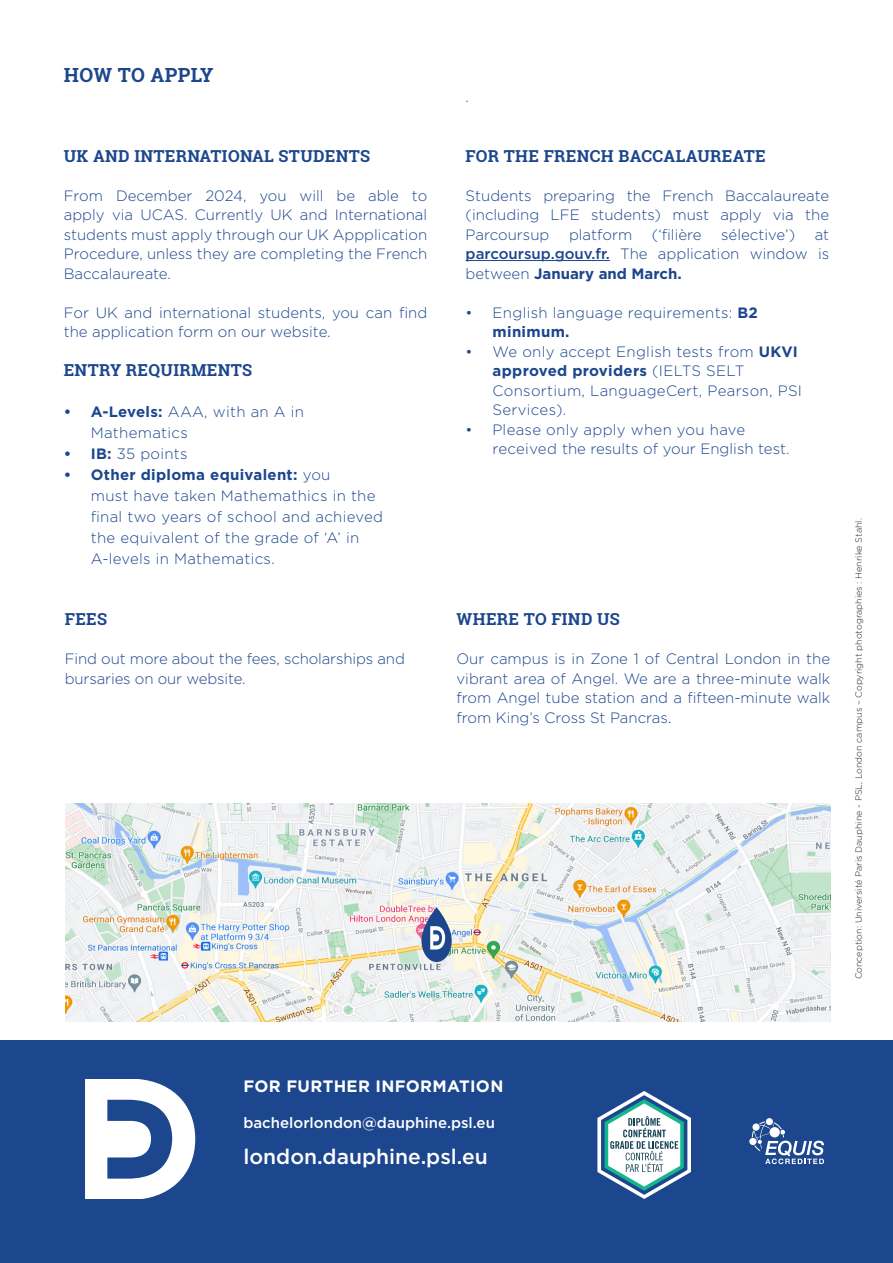
<style>
.page{position:relative;width:893px;height:1263px;background:#fff}
.page>*{position:absolute;margin:0;border:0;box-sizing:border-box;transform-origin:0 0}
.Titre_partie{font:500 21px "Gotham";color:#fff}
.Titre_partie-2{font:700 19.5px "Roboto Slab";letter-spacing:.02em;color:#1c468d}
.Titre_partie-3{font:700 16.5px "Roboto Slab";letter-spacing:.02em;color:#1c468d}
.Titre_partie-4{font:700 16.5px "Gotham";letter-spacing:.02em;color:#fff}
.Titre_partie-5{font:300 15px/19.5px "Gotham";color:#1c468d;text-align:justify}
.Titre_partie-6{font:300 15px/21px "Gotham";letter-spacing:.02em;color:#1c468d}
.Titre_partie-7{font:500 15px "Gotham";color:#fff}
.t1{font:300 9px "Gotham";color:#231f20}
.s1{font-weight:700}
.s2{font-weight:500}
.s3{color:#231f20}
</style>
<div class="page">
<div style="left:0;top:1040px;width:893px;height:223px;background:#1c468d"></div>
<svg style="left:85px;top:1079px;width:110px;height:120px"></svg>
<svg style="left:597px;top:1091px;width:94px;height:108px"></svg>
<svg style="left:749px;top:1138px;width:8px;height:7px"></svg>
<div style="left:766px;top:1118px;width:7px;height:7px;background:#fff;border-radius:50%"></div>
<svg style="left:752px;top:1121px;width:72px;height:43px"></svg>
<hr style="left:466px;top:260px;width:144px;height:1px;background:#1c468d">
<img style="left:66px;top:804px;width:764px;height:218px">
<svg style="left:421px;top:907px;width:31px;height:55px"></svg>
<p class="Titre_partie-2" style="left:64px;top:62px;width:151px">HOW TO APPLY</p>
<p class="Titre_partie-3" style="left:64px;top:144px;width:308px">UK AND INTERNATIONAL STUDENTS</p>
<p class="Titre_partie-5" style="left:64px;top:185px;width:365px">From December 2024, you will be able to apply via UCAS. Currently UK and International students must apply through our UK Appplication Procedure, unless they are completing the French Baccalaureate.</p>
<p class="Titre_partie-5" style="left:64px;top:302px;width:365px">For UK and international students, you can find the application form on our website.</p>
<p class="Titre_partie-3" style="left:64px;top:359px;width:190px">ENTRY REQUIRMENTS</p>
<p class="Titre_partie-6" style="left:91px;top:401px;width:215px;text-indent:-27px"><span class="s1">• A-Levels:</span> AAA, with an A in<br>Mathematics</p>
<p class="Titre_partie-6" style="left:64px;top:443px;width:125px"><span class="s1">• IB:</span> 35 points</p>
<p class="Titre_partie-6" style="left:91px;top:464px;width:294px;text-indent:-27px"><span class="s1">• Other diploma equivalent:</span> you<br>must have taken Mathemathics in the final two years of school and achieved the equivalent of the grade of ‘A’ in A-levels in Mathematics.</p>
<p class="Titre_partie-3" style="left:65px;top:608px;width:44px">FEES</p>
<p class="Titre_partie-5" style="left:65px;top:649px;width:342px">Find out more about the fees, scholarships and bursaries on our website.</p>
<p class="Titre_partie-5" style="left:466px;top:87px;width:5px">.</p>
<p class="Titre_partie-3" style="left:466px;top:144px;width:302px">FOR THE FRENCH BACCALAUREATE</p>
<p class="Titre_partie-5" style="left:466px;top:185px;width:365px">Students preparing the French Baccalaureate (including LFE students) must apply via the Parcoursup</p>
<p class="Titre_partie-5" style="left:569px;top:224px;width:65px">platform</p>
<p class="Titre_partie-5" style="left:652px;top:224px;width:51px">(‘filière</p>
<p class="Titre_partie-5" style="left:721px;top:224px;width:75px">sélective’)</p>
<p class="Titre_partie-5" style="left:466px;top:224px;width:365px;text-indent:349px">at <span class="s2">parcoursup.gouv.fr.</span> The application window is between <span class="s1">January and March.</span></p>
<p class="Titre_partie-6" style="left:493px;top:302px;width:267px;line-height:19.5px;text-indent:-27px">• English language requirements: <span class="s1">B2 minimum.</span></p>
<p class="Titre_partie-6" style="left:493px;top:341px;width:311px;line-height:19.5px;text-indent:-27px">• We only accept English tests from <span class="s1">UKVI approved providers</span> (IELTS SELT<br>Consortium, LanguageCert, Pearson, PSI<br>Services).</p>
<p class="Titre_partie-5" style="left:493px;top:419px;width:298px;text-indent:-27px">• Please only apply when you have received the results of your English test.</p>
<p class="Titre_partie-3" style="left:457px;top:608px;width:165px">WHERE TO FIND US</p>
<p class="Titre_partie-5" style="left:457px;top:649px;width:375px">Our campus is in Zone 1 of Central London in the vibrant area of Angel. We are a three-minute walk from Angel tube station and a fifteen-minute walk from King’s Cross St Pancras<span class="s3">.</span></p>
<p class="t1" style="left:853px;top:979px;width:463px;rotate:-90deg">Conception: Université Paris Dauphine - PSL, London campus – Copyright photographies : Henrike Stahl.</p>
<p class="Titre_partie-4" style="left:243px;top:1075px;width:261px">FOR FURTHER INFORMATION</p>
<p class="Titre_partie-7" style="left:243px;top:1113px;width:253px">bachelorlondon@dauphine.psl.eu</p>
<p class="Titre_partie" style="left:243px;top:1143px;width:246px">london.dauphine.psl.eu</p>
</div>
